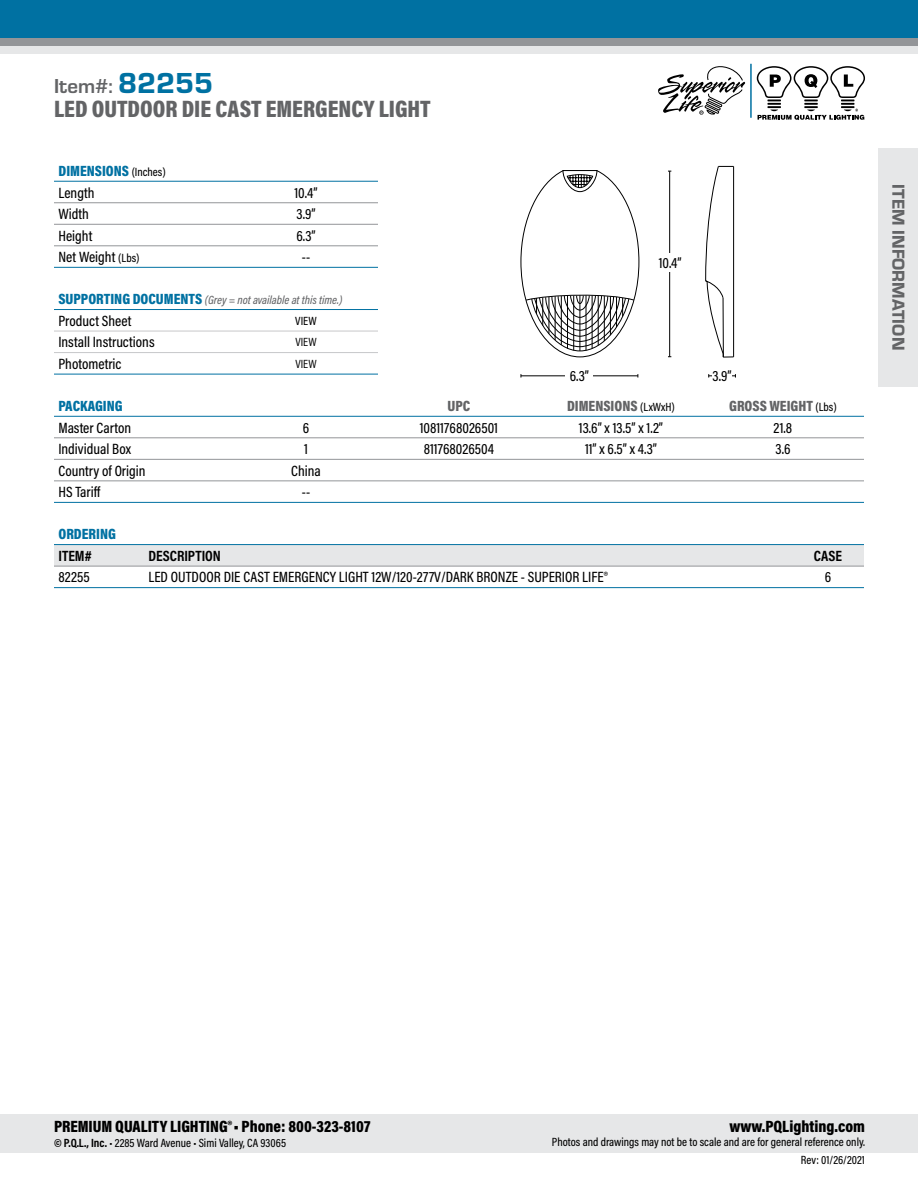
<style>
.page{position:relative;width:918px;height:1188px;background:#fff}
.page>*{position:absolute;margin:0;border:0;box-sizing:border-box;transform-origin:0 0}
.t1{font:900 24px "Acumin Pro Cond";color:#636466}
.t2{font:700 21px "Eurostile";color:#636466}
.t3{font:18px "Eurostile Hea";letter-spacing:.005em;color:#636466}
.t4{font:900 16.5px "Acumin Pro Cond";color:#000}
.t5{font:500 15px "Acumin Pro Cond";color:#000}
.t6{font:900 15px "Acumin Pro Cond";color:#636466}
.t7{font:900 15px "Acumin Pro Cond";color:#0071a2}
.t8{font:700 15px "Acumin Pro Cond";color:#000}
.t9{font:500 12px/18px "Acumin Pro Cond";color:#000;text-align:right}
.t10{font:italic 500 12px "Acumin Pro Cond";color:#636466}
.t11{font:12px "Acumin Pro Cond";color:#000}
.s1{font-family:"Eurostile Hea";font-weight:400;font-size:30px;color:#0071a2}
.s2{font-weight:500;font-size:12px;color:#000}
.s3{font-size:12px}
.s4{font-weight:900;font-style:normal;font-size:15px;color:#0071a2}
.s5{font-weight:700}
</style>
<div class="page">
<svg style="left:658px;top:66px;width:87px;height:49px"></svg>
<hr style="left:750px;top:64px;width:2px;height:54px;background:#0071a2">
<svg style="left:757px;top:66px;width:108px;height:54px"></svg>
<div style="left:0;top:1114px;width:918px;height:39px;background:#e6e7e8"></div>
<div style="left:0;top:36px;width:918px;height:18px;background:#e6e7e8"></div>
<div style="left:0;top:29px;width:918px;height:17px;background:#939598"></div>
<div style="left:0;top:0;width:918px;height:37px;background:#0071a2"></div>
<hr style="left:54px;top:181px;width:180px;height:1px;background:#0071a2">
<hr style="left:234px;top:181px;width:144px;height:1px;background:#0071a2">
<hr style="left:54px;top:203px;width:180px;height:1px;background:#939598">
<hr style="left:234px;top:203px;width:144px;height:1px;background:#939598">
<hr style="left:54px;top:224px;width:180px;height:1px;background:#939598">
<hr style="left:234px;top:224px;width:144px;height:1px;background:#939598">
<hr style="left:54px;top:246px;width:180px;height:1px;background:#939598">
<hr style="left:234px;top:246px;width:144px;height:1px;background:#939598">
<hr style="left:54px;top:267px;width:180px;height:1px;background:#0071a2">
<hr style="left:234px;top:267px;width:144px;height:1px;background:#0071a2">
<hr style="left:54px;top:438px;width:180px;height:1px;background:#939598">
<hr style="left:234px;top:438px;width:144px;height:1px;background:#939598">
<hr style="left:378px;top:438px;width:162px;height:1px;background:#939598">
<hr style="left:540px;top:438px;width:162px;height:1px;background:#939598">
<hr style="left:702px;top:438px;width:162px;height:1px;background:#939598">
<hr style="left:54px;top:416px;width:180px;height:1px;background:#0071a2">
<hr style="left:234px;top:416px;width:144px;height:1px;background:#0071a2">
<hr style="left:378px;top:416px;width:162px;height:1px;background:#0071a2">
<hr style="left:540px;top:416px;width:162px;height:1px;background:#0071a2">
<hr style="left:702px;top:416px;width:162px;height:1px;background:#0071a2">
<hr style="left:54px;top:459px;width:180px;height:1px;background:#939598">
<hr style="left:234px;top:459px;width:144px;height:1px;background:#939598">
<hr style="left:378px;top:459px;width:162px;height:1px;background:#939598">
<hr style="left:540px;top:459px;width:162px;height:1px;background:#939598">
<hr style="left:702px;top:459px;width:162px;height:1px;background:#939598">
<hr style="left:54px;top:481px;width:180px;height:1px;background:#939598">
<hr style="left:234px;top:481px;width:144px;height:1px;background:#939598">
<hr style="left:378px;top:481px;width:162px;height:1px;background:#939598">
<hr style="left:540px;top:481px;width:162px;height:1px;background:#939598">
<hr style="left:702px;top:481px;width:162px;height:1px;background:#939598">
<hr style="left:54px;top:502px;width:180px;height:1px;background:#0071a2">
<hr style="left:234px;top:502px;width:144px;height:1px;background:#0071a2">
<hr style="left:378px;top:502px;width:162px;height:1px;background:#0071a2">
<hr style="left:540px;top:502px;width:162px;height:1px;background:#0071a2">
<hr style="left:702px;top:502px;width:162px;height:1px;background:#0071a2">
<hr style="left:54px;top:309px;width:180px;height:1px;background:#0071a2">
<hr style="left:234px;top:309px;width:144px;height:1px;background:#0071a2">
<hr style="left:54px;top:331px;width:180px;height:1px;background:#c7c8ca">
<hr style="left:234px;top:331px;width:144px;height:1px;background:#c7c8ca">
<hr style="left:54px;top:352px;width:180px;height:1px;background:#c7c8ca">
<hr style="left:234px;top:352px;width:144px;height:1px;background:#c7c8ca">
<hr style="left:54px;top:374px;width:180px;height:1px;background:#0071a2">
<hr style="left:234px;top:374px;width:144px;height:1px;background:#0071a2">
<svg style="left:54px;top:545px;width:810px;height:21px;background:#e3e4e6"></svg>
<hr style="left:54px;top:544px;width:90px;height:1px;background:#0071a2">
<hr style="left:144px;top:544px;width:648px;height:1px;background:#0071a2">
<hr style="left:792px;top:544px;width:72px;height:1px;background:#0071a2">
<hr style="left:54px;top:566px;width:90px;height:1px;background:#939598">
<hr style="left:144px;top:566px;width:648px;height:1px;background:#939598">
<hr style="left:792px;top:566px;width:72px;height:1px;background:#939598">
<hr style="left:54px;top:587px;width:90px;height:1px;background:#0071a2">
<hr style="left:144px;top:587px;width:648px;height:1px;background:#0071a2">
<hr style="left:792px;top:587px;width:72px;height:1px;background:#0071a2">
<hr style="left:521px;top:375px;width:117px;height:1px;background:#000">
<svg style="left:708px;top:374px;width:28px;height:4px"></svg>
<div style="left:566px;top:369px;width:27px;height:14px;background:#fff"></div>
<div style="left:712px;top:366px;width:20px;height:20px;background:#fff"></div>
<div style="left:878px;top:148px;width:40px;height:238px;background:#e6e7e8"></div>
<svg style="left:521px;top:166px;width:213px;height:192px"></svg>
<hr style="left:723px;top:298px;width:1px;height:59px;background:#000">
<p class="t2" style="left:54px;top:71px;width:161px">Item#: <span class="s1">82255</span></p>
<p class="t1" style="left:54px;top:93px;width:378px">LED OUTDOOR DIE CAST EMERGENCY LIGHT</p>
<p class="t7" style="left:58px;top:161px;width:109px">DIMENSIONS <span class="s2">(Inches)</span></p>
<p class="t5" style="left:58px;top:183px;width:37px">Length</p>
<p class="t5" style="left:295px;top:183px;width:24px">10.4”</p>
<p class="t5" style="left:58px;top:204px;width:32px">Width</p>
<p class="t5" style="left:296px;top:204px;width:21px">3.9”</p>
<p class="t5" style="left:58px;top:226px;width:35px">Height</p>
<p class="t5" style="left:296px;top:226px;width:21px">6.3”</p>
<p class="t5" style="left:58px;top:247px;width:82px">Net Weight <span class="s3">(Lbs)</span></p>
<p class="t5" style="left:302px;top:247px;width:10px">--</p>
<p class="t10" style="left:58px;top:292px;width:285px"><span class="s4">SUPPORTING DOCUMENTS</span> (Grey = not available at this time.)</p>
<p class="t5" style="left:58px;top:311px;width:75px">Product Sheet</p>
<p class="t9" style="left:295px;top:311px;width:23px">VIEW</p>
<p class="t5" style="left:58px;top:332px;width:98px">Install Instructions</p>
<p class="t11" style="left:295px;top:334px;width:23px">VIEW</p>
<p class="t5" style="left:58px;top:354px;width:65px">Photometric</p>
<p class="t11" style="left:295px;top:356px;width:23px">VIEW</p>
<p class="t5" style="left:659px;top:253px;width:24px">10.4”</p>
<p class="t5" style="left:570px;top:367px;width:21px">6.3”</p>
<p class="t5" style="left:713px;top:367px;width:21px">3.9”</p>
<p class="t7" style="left:58px;top:396px;width:66px">PACKAGING</p>
<p class="t6" style="left:448px;top:396px;width:24px">UPC</p>
<p class="t6" style="left:567px;top:396px;width:109px">DIMENSIONS <span class="s2">(LxWxH)</span></p>
<p class="t6" style="left:729px;top:396px;width:109px">GROSS WEIGHT <span class="s2">(Lbs)</span></p>
<p class="t5" style="left:58px;top:418px;width:74px">Master Carton</p>
<p class="t5" style="left:303px;top:418px;width:8px">6</p>
<p class="t5" style="left:420px;top:418px;width:80px">10811768026501</p>
<p class="t5" style="left:579px;top:418px;width:86px">13.6” x 13.5” x 1.2”</p>
<p class="t5" style="left:774px;top:418px;width:20px">21.8</p>
<p class="t5" style="left:58px;top:439px;width:74px">Individual Box</p>
<p class="t5" style="left:304px;top:439px;width:5px">1</p>
<p class="t5" style="left:424px;top:439px;width:72px">811768026504</p>
<p class="t5" style="left:585px;top:439px;width:73px">11” x 6.5” x 4.3”</p>
<p class="t5" style="left:776px;top:439px;width:16px">3.6</p>
<p class="t5" style="left:58px;top:461px;width:88px">Country of Origin</p>
<p class="t5" style="left:291px;top:461px;width:31px">China</p>
<p class="t5" style="left:58px;top:482px;width:43px">HS Tariff</p>
<p class="t5" style="left:302px;top:482px;width:10px">--</p>
<p class="t7" style="left:58px;top:524px;width:59px">ORDERING</p>
<p class="t8" style="left:58px;top:546px;width:35px">ITEM#</p>
<p class="t8" style="left:148px;top:546px;width:74px">DESCRIPTION</p>
<p class="t8" style="left:814px;top:546px;width:30px">CASE</p>
<p class="t5" style="left:58px;top:567px;width:33px">82255</p>
<p class="t5" style="left:148px;top:567px;width:461px">LED OUTDOOR DIE CAST EMERGENCY LIGHT 12W/120-277V/DARK BRONZE - SUPERIOR LIFE®</p>
<p class="t5" style="left:825px;top:567px;width:8px">6</p>
<p class="t3" style="left:911px;top:184px;width:168px;rotate:90deg">ITEM INFORMATION</p>
<p class="t4" style="left:54px;top:1115px;width:318px">PREMIUM QUALITY LIGHTING®• Phone: 800-323-8107</p>
<p class="t9" style="left:54px;top:1133px;width:234px"><span class="s5">© P.Q.L., Inc.</span> • 2285 Ward Avenue • Simi Valley, CA 93065</p>
<p class="t4" style="left:729px;top:1115px;width:137px">www.PQLighting.com</p>
<p class="t9" style="left:552px;top:1133px;width:315px">Photos and drawings may not be to scale and are for general reference only.<br>Rev: 01/26/2021</p>
</div>
